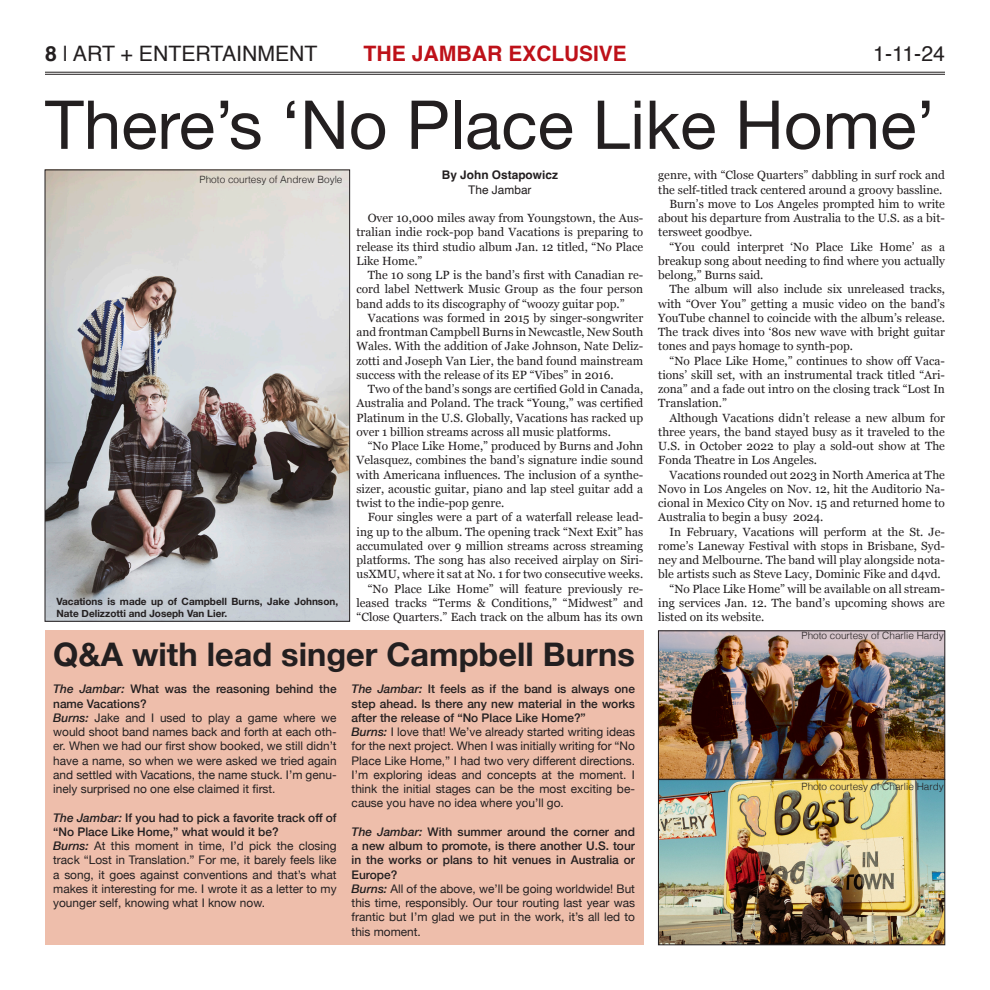
<style>
.page{position:relative;width:990px;height:990px;background:#fff}
.page>*{position:absolute;margin:0;border:0;box-sizing:border-box;transform-origin:0 0}
.Headline{font:67.5px "Helvetica Neue";color:#231f20}
.Box_head{font:700 32.5px "Helvetica Neue";color:#231f20}
.t1{font:21.25px "Helvetica";color:#231f20}
.t2{font:700 21.25px "Helvetica";color:#be1119}
.Body_copy{font:11.88px/14.2px "Georgia";color:#231f20;text-align:justify}
.Boxtext{font:11.88px/14.2px "Helvetica Neue";color:#231f20;text-align:justify}
.Boxtext-2{font:500 11.88px/14.2px "Helvetica Neue";color:#231f20}
.Byline{font:700 11.88px "Helvetica";color:#231f20}
.t3{font:11.88px "Helvetica";color:#231f20}
.Photo_credit{font:300 10px "Helvetica";color:#231f20}
.Cutline{font:700 10px/12px "Helvetica Neue";color:#231f20}
.s1{font-weight:700}
.s2{font-style:italic}
.s3{font-weight:500;font-style:italic}
</style>
<div class="page">
<hr style="left:45px;top:72px;width:900px;height:1px;background:#231f20">
<hr style="left:45px;top:74px;width:900px;height:1px;background:#231f20">
<img style="left:47px;top:172px;width:301px;height:447px">
<div style="left:45px;top:170px;width:305px;height:451px;border:1px solid #231f20"></div>
<img style="left:660px;top:633px;width:283px;height:310px">
<div style="left:658px;top:631px;width:287px;height:148px;border:1px solid #231f20"></div>
<div style="left:658px;top:779px;width:287px;height:166px;border:1px solid #231f20"></div>
<div style="left:45px;top:631px;width:598px;height:314px;background:#eebeab"></div>
<p class="t1" style="left:45px;top:37px;width:274px"><span class="s1">8</span> | ART + ENTERTAINMENT</p>
<p class="t2" style="left:363px;top:40px;width:265px">THE JAMBAR EXCLUSIVE</p>
<p class="t1" style="left:873px;top:37px;width:73px">1-11-24</p>
<p class="Headline" style="left:45px;top:76px;width:892px">There’s ‘No Place Like Home’</p>
<p class="Byline" style="left:442px;top:168px;width:118px">By John Ostapowicz</p>
<p class="t3" style="left:468px;top:180px;width:65px">The Jambar</p>
<p class="Body_copy" style="left:357px;top:210px;width:288px;text-indent:11px">Over 10,000 miles away from Youngstown, the Aus&shy;tralian indie rock-pop band Vacations is preparing to release its third studio album Jan. 12 titled, “No Place Like Home.”</p>
<p class="Body_copy" style="left:357px;top:267px;width:288px;text-indent:11px">The 10 song LP is the band’s first with Canadian re&shy;cord label Nettwerk Music Group as the four person band adds to its discography of “woozy guitar pop.”</p>
<p class="Body_copy" style="left:357px;top:310px;width:288px;text-indent:11px">Vacations was formed in 2015 by singer-songwriter and frontman Campbell Burns in Newcastle, New South Wales. With the addition of Jake Johnson, Nate Deliz&shy;zotti and Joseph Van Lier, the band found mainstream success with the release of its EP “Vibes” in 2016.</p>
<p class="Body_copy" style="left:357px;top:381px;width:288px;text-indent:11px">Two of the band’s songs are certified Gold in Canada, Australia and Poland. The track “Young,” was certified Platinum in the U.S. Globally, Vacations has racked up over 1 billion streams across all music platforms.</p>
<p class="Body_copy" style="left:357px;top:438px;width:288px;text-indent:11px">“No Place Like Home,” produced by Burns and John Velasquez, combines the band’s signature indie sound with Americana influences. The inclusion of a synthe&shy;sizer, acoustic guitar, piano and lap steel guitar add a twist to the indie-pop genre.</p>
<p class="Body_copy" style="left:357px;top:510px;width:288px;text-indent:11px">Four singles were a part of a waterfall release lead&shy;ing up to the album. The opening track “Next Exit” has accumulated over 9 million streams across streaming platforms. The song has also received airplay on Siri&shy;usXMU, where it sat at No. 1 for two consecutive weeks.</p>
<p class="Body_copy" style="left:357px;top:581px;width:288px;text-indent:11px">“No Place Like Home” will feature previously re&shy;leased tracks “Terms &amp; Conditions,” “Midwest” and “Close Quarters.” Each track on the album has its own</p>
<p class="Body_copy" style="left:658px;top:168px;width:288px">genre, with “Close Quarters” dabbling in surf rock and the self-titled track centered around a groovy bassline.</p>
<p class="Body_copy" style="left:658px;top:196px;width:288px;text-indent:11px">Burn’s move to Los Angeles prompted him to write about his departure from Australia to the U.S. as a bit&shy;tersweet goodbye.</p>
<p class="Body_copy" style="left:658px;top:239px;width:288px;text-indent:11px">“You could interpret ‘No Place Like Home’ as a breakup song about needing to find where you actually belong,” Burns said.</p>
<p class="Body_copy" style="left:658px;top:282px;width:288px;text-indent:11px">The album will also include six unreleased tracks, with “Over You” getting a music video on the band’s YouTube channel to coincide with the album’s release.<br>The track dives into ‘80s new wave with bright guitar tones and pays homage to synth-pop.</p>
<p class="Body_copy" style="left:658px;top:353px;width:288px;text-indent:11px">“No Place Like Home,” continues to show off Vaca&shy;tions’ skill set, with an instrumental track titled “Ari&shy;zona” and a fade out intro on the closing track “Lost In Translation.”</p>
<p class="Body_copy" style="left:658px;top:410px;width:288px;text-indent:11px">Although Vacations didn’t release a new album for three years, the band stayed busy as it traveled to the U.S. in October 2022 to play a sold-out show at The Fonda Theatre in Los Angeles.</p>
<p class="Body_copy" style="left:658px;top:467px;width:288px;text-indent:11px">Vacations rounded out 2023 in North America at The Novo in Los Angeles on Nov. 12, hit the Auditorio Na&shy;cional in Mexico City on Nov. 15 and returned home to Australia to begin a busy 2024.</p>
<p class="Body_copy" style="left:658px;top:524px;width:288px;text-indent:11px">In February, Vacations will perform at the St. Je&shy;rome’s Laneway Festival with stops in Brisbane, Syd&shy;ney and Melbourne. The band will play alongside nota&shy;ble artists such as Steve Lacy, Dominic Fike and d4vd.</p>
<p class="Body_copy" style="left:658px;top:581px;width:288px;text-indent:11px">“No Place Like Home” will be available on all stream&shy;ing services Jan. 12. The band’s upcoming shows are listed on its website.</p>
<p class="Photo_credit" style="left:200px;top:171px;width:144px">Photo courtesy of Andrew Boyle</p>
<p class="Cutline" style="left:56px;top:596px;width:283px">Vacations is made up of Campbell Burns, Jake Johnson,<br>Nate Delizzotti and Joseph Van Lier.</p>
<p class="Box_head" style="left:53px;top:629px;width:583px">Q&amp;A with lead singer Campbell Burns</p>
<p class="Boxtext-2" style="left:53px;top:681px;width:285px"><span class="s2">The Jambar:</span> What was the reasoning behind the name Vacations?</p>
<p class="Boxtext" style="left:53px;top:711px;width:285px"><span class="s3">Burns:</span> Jake and I used to play a game where we would shoot band names back and forth at each oth&shy;er. When we had our first show booked, we still didn’t have a name, so when we were asked we tried again and settled with Vacations, the name stuck. I’m genu&shy;inely surprised no one else claimed it first.</p>
<p class="Boxtext-2" style="left:53px;top:809px;width:285px"><span class="s2">The Jambar:</span> If you had to pick a favorite track off of “No Place Like Home,” what would it be?</p>
<p class="Boxtext" style="left:53px;top:840px;width:285px"><span class="s3">Burns:</span> At this moment in time, I’d pick the closing track “Lost in Translation.” For me, it barely feels like a song, it goes against conventions and that’s what makes it interesting for me. I wrote it as a letter to my younger self, knowing what I know now.</p>
<p class="Boxtext-2" style="left:352px;top:681px;width:285px;text-align:justify"><span class="s2">The Jambar:</span> It feels as if the band is always one step ahead. Is there any new material in the works after the release of “No Place Like Home?”</p>
<p class="Boxtext" style="left:352px;top:726px;width:285px"><span class="s3">Burns:</span> I love that! We’ve already started writing ideas for the next project. When I was initially writing for “No Place Like Home,” I had two very different directions.<br>I’m exploring ideas and concepts at the moment. I think the initial stages can be the most exciting be&shy;cause you have no idea where you’ll go.</p>
<p class="Boxtext-2" style="left:352px;top:824px;width:285px;text-align:justify"><span class="s2">The Jambar:</span> With summer around the corner and a new album to promote, is there another U.S. tour in the works or plans to hit venues in Australia or Europe?</p>
<p class="Boxtext" style="left:352px;top:882px;width:285px"><span class="s3">Burns:</span> All of the above, we’ll be going worldwide! But this time, responsibly. Our tour routing last year was frantic but I’m glad we put in the work, it’s all led to this moment.</p>
<p class="Photo_credit" style="left:802px;top:627px;width:144px">Photo courtesy of Charlie Hardy</p>
<p class="Photo_credit" style="left:802px;top:778px;width:144px">Photo courtesy of Charlie Hardy</p>
</div>
